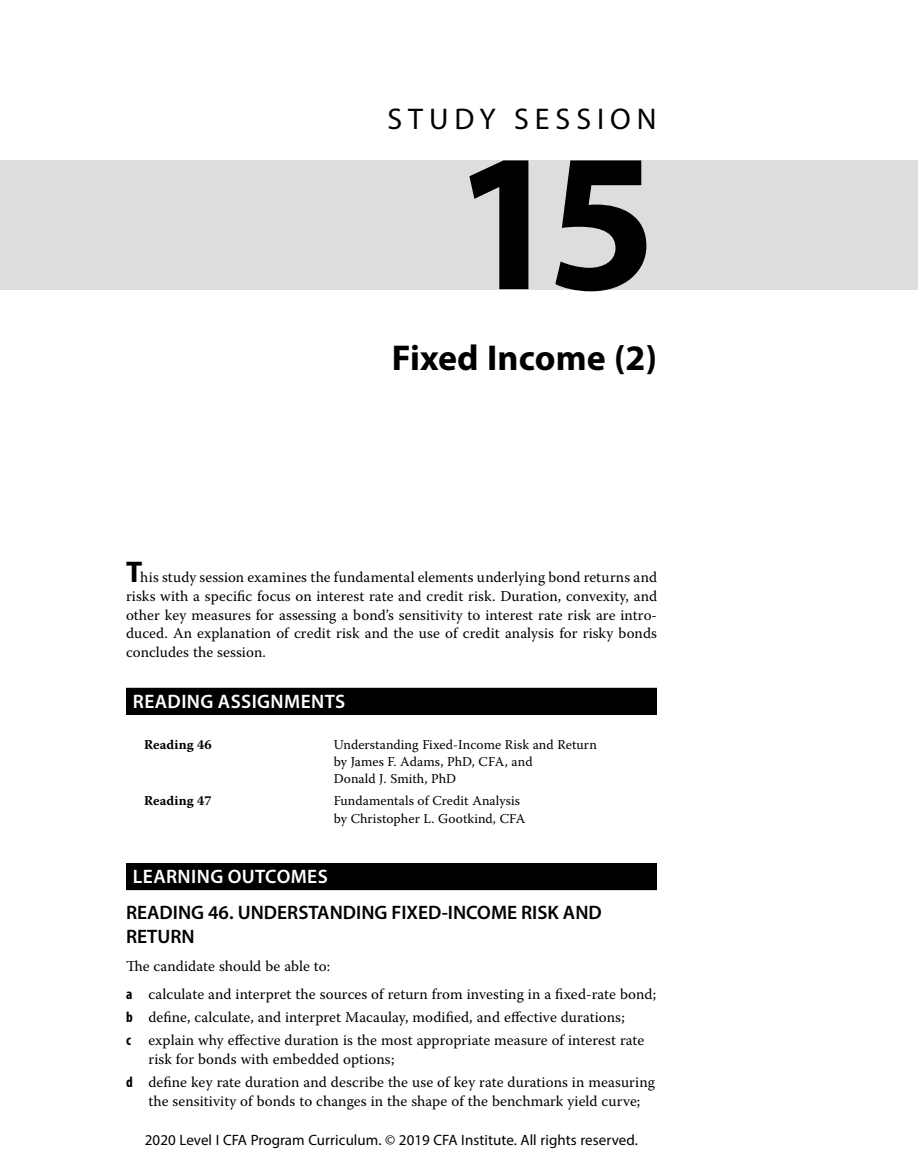
<style>
.page{position:relative;width:918px;height:1175px;background:#fff}
.page>*{position:absolute;margin:0;border:0;box-sizing:border-box;transform-origin:0 0}
.SS_NUM{font:700 198px "Myriad Pro";color:#000}
.SS_TITLE{font:700 36px "Myriad Pro";letter-spacing:.005em;color:#000}
.SS_LABEL{font:30px "Myriad Pro";letter-spacing:.2em;color:#000}
.H2_no_space_above{font:600 19.5px/24px "Myriad Pro";color:#000}
.SS_H1{font:600 19.5px "Myriad Pro";letter-spacing:.02em;color:#fff}
.SS_INTRO_T1{font:15px/18.8px "Warnock Pro";letter-spacing:.005em;color:#000;text-align:justify}
.NL1_middle{font:15px/18.8px "Warnock Pro";letter-spacing:.005em;color:#000}
.NL1_first{font:15px "Warnock Pro";letter-spacing:.005em;color:#000}
.t1{font:15px "Myriad Pro";letter-spacing:.005em;color:#000}
.T1{font:15px "Warnock Pro";letter-spacing:.005em;color:#000}
.TB{font:13.5px/17.2px "Warnock Pro";letter-spacing:.005em;color:#000}
.TB-2{font:700 13.5px "Warnock Pro";letter-spacing:.01em;color:#000}
.s1{font-family:"Myriad Pro";font-weight:700;font-size:30px}
.s2{font-family:"Myriad Pro";font-weight:700;font-stretch:condensed}
</style>
<div class="page">
<div style="left:0;top:160px;width:918px;height:129px;background:#dcddde"></div>
<div style="left:126px;top:688px;width:531px;height:27px;background:#000"></div>
<div style="left:126px;top:863px;width:531px;height:27px;background:#000"></div>
<p class="SS_LABEL" style="left:387px;top:100px;width:271px">STUDY SESSION</p>
<p class="SS_NUM" style="left:453px;top:93px;width:206px">15</p>
<p class="SS_TITLE" style="left:392px;top:334px;width:267px">Fixed Income (2)</p>
<p class="SS_INTRO_T1" style="left:126px;top:567px;width:533px"><span class="s1">T</span>his study session examines the fundamental elements underlying bond returns and risks with a specific focus on interest rate and credit risk. Duration, convexity, and other key measures for assessing a bond’s sensitivity to interest rate risk are intro&shy;duced. An explanation of credit risk and the use of credit analysis for risky bonds concludes the session.</p>
<p class="SS_H1" style="left:133px;top:689px;width:214px">READING ASSIGNMENTS</p>
<p class="TB-2" style="left:144px;top:736px;width:69px">Reading 46</p>
<p class="TB" style="left:334px;top:735px;width:265px">Understanding Fixed-Income Risk and Return by James F. Adams, PhD, CFA, and<br>Donald J. Smith, PhD</p>
<p class="TB-2" style="left:144px;top:792px;width:69px">Reading 47</p>
<p class="TB" style="left:334px;top:792px;width:193px">Fundamentals of Credit Analysis by Christopher L. Gootkind, CFA</p>
<p class="SS_H1" style="left:133px;top:864px;width:196px">LEARNING OUTCOMES</p>
<p class="H2_no_space_above" style="left:126px;top:900px;width:477px">READING 46. UNDERSTANDING FIXED‑INCOME RISK AND<br>RETURN</p>
<p class="T1" style="left:126px;top:957px;width:206px">The candidate should be able to:</p>
<p class="NL1_first" style="left:126px;top:984px;width:532px"><span class="s2">a</span> calculate and interpret the sources of return from investing in a fixed-rate bond;</p>
<p class="NL1_middle" style="left:126px;top:1007px;width:500px"><span class="s2">b</span> define, calculate, and interpret Macaulay, modified, and effective durations;</p>
<p class="NL1_middle" style="left:148px;top:1030px;width:497px;text-indent:-22px"><span class="s2">c</span> explain why effective duration is the most appropriate measure of interest rate risk for bonds with embedded options;</p>
<p class="NL1_middle" style="left:126px;top:1072px;width:530px;text-align:center"><span class="s2">d</span> define key rate duration and describe the use of key rate durations in measuring the sensitivity of bonds to changes in the shape of the benchmark yield curve;</p>
<p class="t1" style="left:145px;top:1130px;width:495px">2020 Level I CFA Program Curriculum. © 2019 CFA Institute. All rights reserved.</p>
</div>
